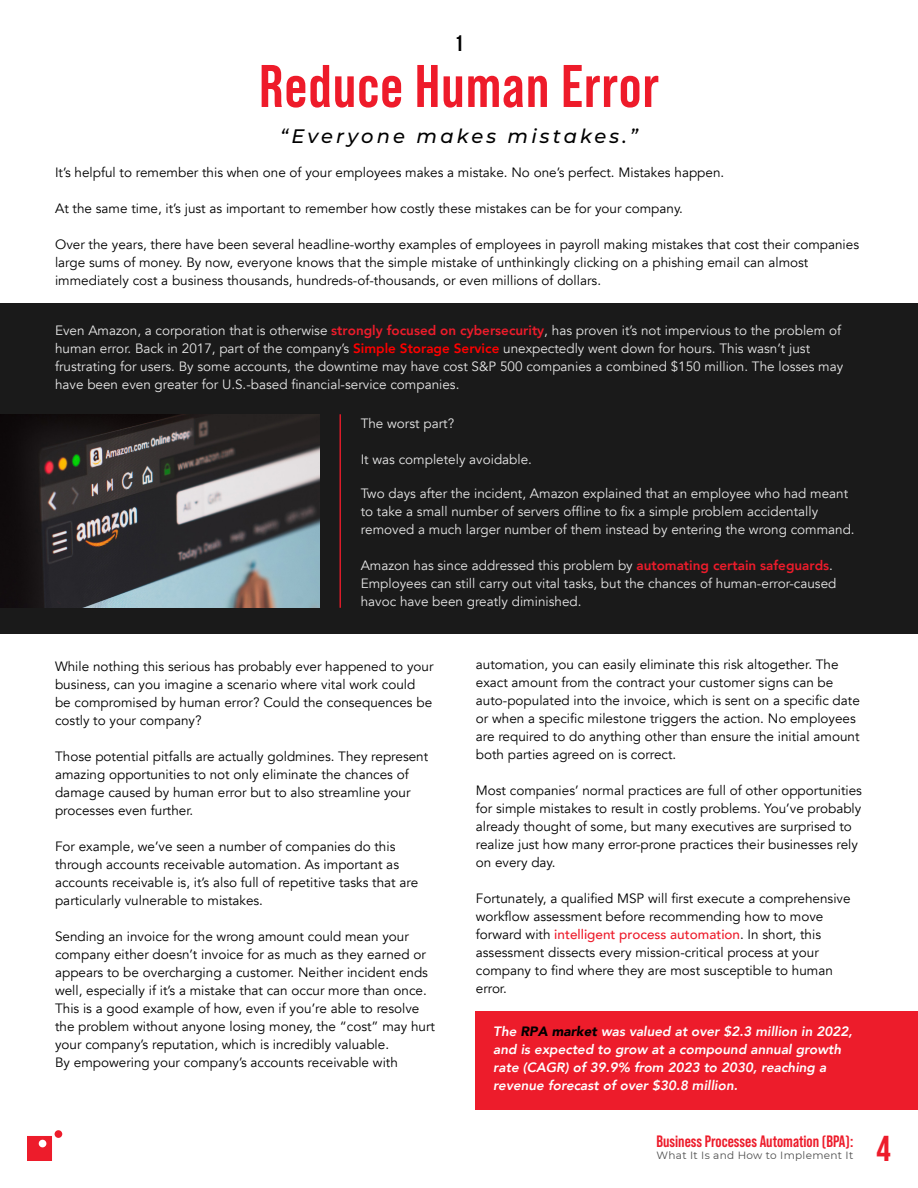
<style>
.page{position:relative;width:918px;height:1188px;background:#fff}
.page>*{position:absolute;margin:0;border:0;box-sizing:border-box;transform-origin:0 0}
.t1{font:700 60px "Bebas Neue Pro";letter-spacing:.02em;color:#ee1b2a}
.t2{font:700 36px "Bebas Neue Pro";color:#ed1c2b}
.t3{font:700 22.5px "Bebas Neue";color:#000}
.t4{font:italic 500 19.5px "Montserrat";letter-spacing:.16em;color:#000}
.t5{font:700 16.5px "Bebas Neue Pro";color:#ed1c2b}
.t6{font:13.5px/18px "Avenir";color:#000}
.t7{font:13.5px/18px "Avenir";color:#e6e6e6}
.t8{font:italic 800 13.5px/17.9px "Avenir";color:#fff}
.t9{font:10.5px "Montserrat";letter-spacing:.03em;color:#4d4d4d}
.s1{font-weight:800;color:#ed1c2b}
.s2{font-weight:800;color:#f00}
.s3{font-weight:500;color:#ed1c2b}
.s4{font-weight:900;color:#000}
</style>
<div class="page">
<svg style="left:27px;top:1136px;width:25px;height:25px"></svg>
<div style="left:55px;top:1130px;width:7px;height:8px;background:#ed1c2b;border-radius:50%"></div>
<div style="left:0;top:304px;width:918px;height:330px;background:#1a1a1a"></div>
<div style="left:476px;top:1011px;width:442px;height:98px;background:#ed1c2b"></div>
<hr style="left:340px;top:414px;width:1px;height:194px;background:#ed1c2b">
<img style="left:0;top:414px;width:320px;height:194px">
<p class="t3" style="left:455px;top:31px;width:10px">1</p>
<p class="t1" style="left:259px;top:52px;width:401px">Reduce Human Error</p>
<p class="t4" style="left:280px;top:123px;width:359px">“Everyone makes mistakes.”</p>
<p class="t6" style="left:55px;top:164px;width:671px">It’s helpful to remember this when one of your employees makes a mistake. No one’s perfect. Mistakes happen.</p>
<p class="t6" style="left:55px;top:200px;width:629px">At the same time, it’s just as important to remember how costly these mistakes can be for your company.</p>
<p class="t6" style="left:55px;top:236px;width:806px">Over the years, there have been several headline-worthy examples of employees in payroll making mistakes that cost their companies large sums of money. By now, everyone knows that the simple mistake of unthinkingly clicking on a phishing email can almost immediately cost a business thousands, hundreds-of-thousands, or even millions of dollars.</p>
<p class="t7" style="left:55px;top:321px;width:790px">Even Amazon, a corporation that is otherwise <span class="s1">strongly focused on cybersecurity</span>, has proven it’s not impervious to the problem of human error. Back in 2017, part of the company’s <span class="s2">Simple Storage Service</span> unexpectedly went down for hours. This wasn’t just frustrating for users. By some accounts, the downtime may have cost S&amp;P 500 companies a combined $150 million. The losses may have been even greater for U.S.-based financial-service companies.</p>
<p class="t7" style="left:361px;top:414px;width:95px">The worst part?</p>
<p class="t7" style="left:361px;top:450px;width:173px">It was completely avoidable.</p>
<p class="t7" style="left:361px;top:485px;width:496px">Two days after the incident, Amazon explained that an employee who had meant to take a small number of servers offline to fix a simple problem accidentally removed a much larger number of them instead by entering the wrong command.</p>
<p class="t7" style="left:361px;top:557px;width:477px">Amazon has since addressed this problem by <span class="s1">automating certain safeguards</span>.<br>Employees can still carry out vital tasks, but the chances of human-error-caused havoc have been greatly diminished.</p>
<p class="t6" style="left:55px;top:658px;width:380px">While nothing this serious has probably ever happened to your business, can you imagine a scenario where vital work could be compromised by human error? Could the consequences be costly to your company?</p>
<p class="t6" style="left:55px;top:748px;width:375px">Those potential pitfalls are actually goldmines. They represent amazing opportunities to not only eliminate the chances of damage caused by human error but to also streamline your processes even further.</p>
<p class="t6" style="left:55px;top:838px;width:365px">For example, we’ve seen a number of companies do this through accounts receivable automation. As important as accounts receivable is, it’s also full of repetitive tasks that are particularly vulnerable to mistakes.</p>
<p class="t6" style="left:55px;top:928px;width:382px">Sending an invoice for the wrong amount could mean your company either doesn’t invoice for as much as they earned or appears to be overcharging a customer. Neither incident ends well, especially if it’s a mistake that can occur more than once.<br>This is a good example of how, even if you’re able to resolve the problem without anyone losing money, the “cost” may hurt your company’s reputation, which is incredibly valuable.</p>
<p class="t6" style="left:55px;top:1054px;width:344px">By empowering your company’s accounts receivable with</p>
<p class="t6" style="left:476px;top:656px;width:386px">automation, you can easily eliminate this risk altogether. The exact amount from the contract your customer signs can be auto-populated into the invoice, which is sent on a specific date or when a specific milestone triggers the action. No employees are required to do anything other than ensure the initial amount both parties agreed on is correct.</p>
<p class="t6" style="left:476px;top:782px;width:388px">Most companies’ normal practices are full of other opportunities for simple mistakes to result in costly problems. You’ve probably already thought of some, but many executives are surprised to realize just how many error-prone practices their businesses rely on every day.</p>
<p class="t6" style="left:476px;top:890px;width:376px">Fortunately, a qualified MSP will first execute a comprehensive workflow assessment before recommending how to move forward with <span class="s3">intelligent process automation</span>. In short, this assessment dissects every mission-critical process at your company to find where they are most susceptible to human error.</p>
<p class="t8" style="left:493px;top:1023px;width:361px">The <span class="s4">RPA market</span> was valued at over $2.3 million in 2022, and is expected to grow at a compound annual growth rate (CAGR) of 39.9% from 2023 to 2030, reaching a revenue forecast of over $30.8 million.</p>
<p class="t5" style="left:656px;top:1132px;width:198px">Business Processes Automation (BPA):</p>
<p class="t9" style="left:657px;top:1148px;width:198px">What It Is and How to Implement It</p>
<p class="t2" style="left:876px;top:1128px;width:16px">4</p>
</div>
